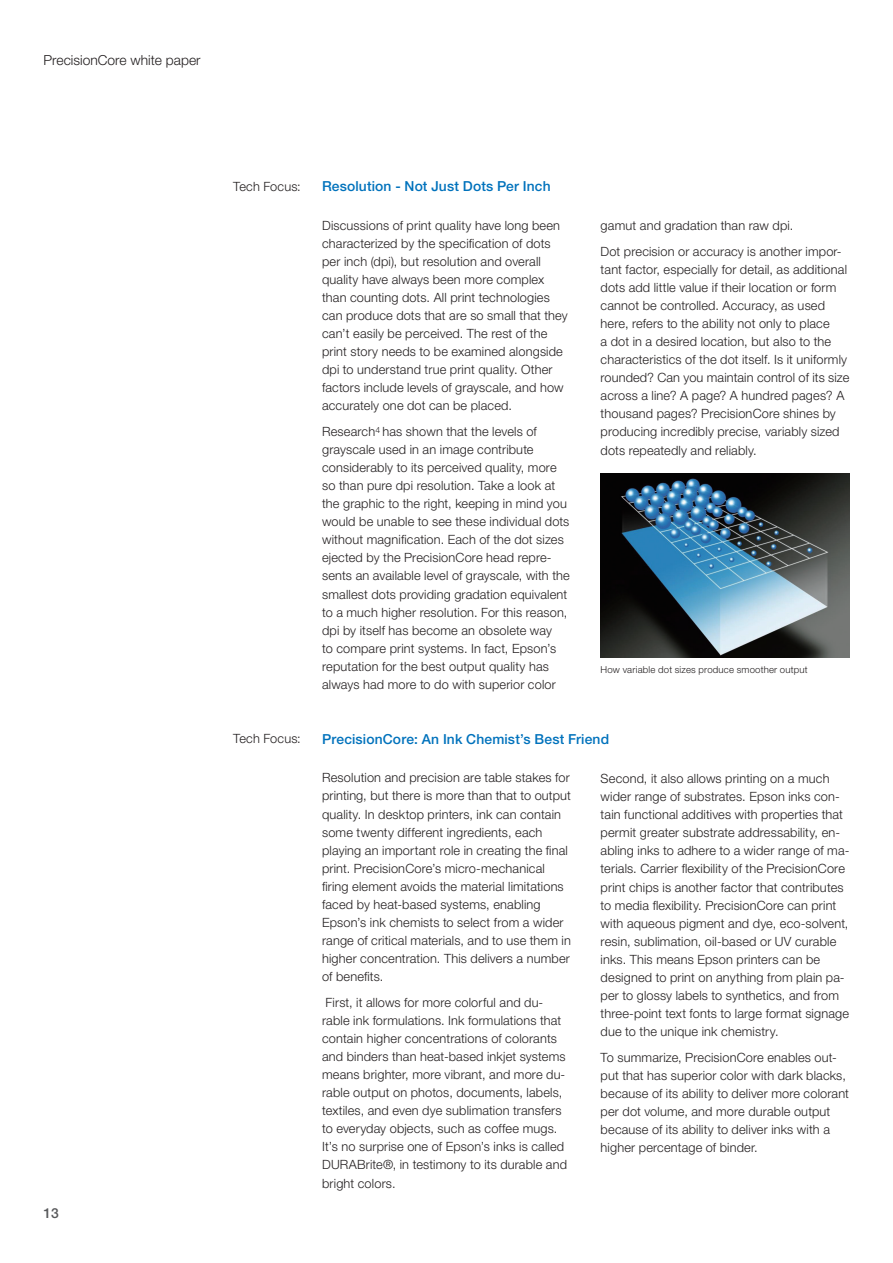
<style>
.page{position:relative;width:893px;height:1263px;background:#fff}
.page>*{position:absolute;margin:0;border:0;box-sizing:border-box;transform-origin:0 0}
.t1{font:500 13.8px "Helvetica Neue LT Std";letter-spacing:.01em;color:#0072bc}
.t2{font:300 13.8px "Helvetica Neue LT Std";color:#231f20}
.t3{font:500 13.8px "Helvetica Neue LT Std";color:#57585a}
.t4{font:300 12.75px/18.1px "Helvetica Neue LT Std";letter-spacing:.01em;color:#231f20}
.t5{font:300 9.6px "Helvetica Neue LT Std";letter-spacing:.02em;color:#231f20}
</style>
<div class="page">
<img style="left:601px;top:473px;width:248px;height:184px">
<p class="t2" style="left:44px;top:51px;width:158px">PrecisionCore white paper</p>
<p class="t3" style="left:44px;top:1205px;width:17px">13</p>
<p class="t4" style="left:233px;top:177px;width:69px">Tech Focus:</p>
<p class="t1" style="left:322px;top:178px;width:230px">Resolution - Not Just Dots Per Inch</p>
<p class="t4" style="left:322px;top:216px;width:247px">Discussions of print quality have long been characterized by the specification of dots per inch (dpi), but resolution and overall quality have always been more complex than counting dots. All print technologies can produce dots that are so small that they can’t easily be perceived. The rest of the print story needs to be examined alongside dpi to understand true print quality. Other factors include levels of grayscale, and how accurately one dot can be placed.</p>
<p class="t4" style="left:322px;top:422px;width:249px">Research<sup>4</sup> has shown that the levels of grayscale used in an image contribute considerably to its perceived quality, more so than pure dpi resolution. Take a look at the graphic to the right, keeping in mind you would be unable to see these individual dots without magnification. Each of the dot sizes ejected by the PrecisionCore head repre&shy;sents an available level of grayscale, with the smallest dots providing gradation equivalent to a much higher resolution. For this reason, dpi by itself has become an obsolete way<br>to compare print systems. In fact, Epson’s reputation for the best output quality has always had more to do with superior color</p>
<p class="t4" style="left:601px;top:213px;width:243px;line-height:25.5px">gamut and gradation than raw dpi.<br>Dot precision or accuracy is another impor-</p>
<p class="t4" style="left:601px;top:260px;width:250px">tant factor, especially for detail, as additional dots add little value if their location or form cannot be controlled. Accuracy, as used here, refers to the ability not only to place<br>a dot in a desired location, but also to the characteristics of the dot itself. Is it uniformly rounded? Can you maintain control of its size across a line? A page? A hundred pages? A thousand pages? PrecisionCore shines by producing incredibly precise, variably sized dots repeatedly and reliably.</p>
<p class="t5" style="left:601px;top:664px;width:208px">How variable dot sizes produce smoother output</p>
<p class="t4" style="left:233px;top:729px;width:69px">Tech Focus:</p>
<p class="t1" style="left:322px;top:731px;width:289px">PrecisionCore: An Ink Chemist’s Best Friend</p>
<p class="t4" style="left:322px;top:768px;width:250px">Resolution and precision are table stakes for printing, but there is more than that to output quality. In desktop printers, ink can contain some twenty different ingredients, each playing an important role in creating the final print. PrecisionCore’s micro-mechanical firing element avoids the material limitations faced by heat-based systems, enabling Epson’s ink chemists to select from a wider range of critical materials, and to use them in higher concentration. This delivers a number of benefits.</p>
<p class="t4" style="left:322px;top:993px;width:246px">First, it allows for more colorful and du&shy;rable ink formulations. Ink formulations that contain higher concentrations of colorants and binders than heat-based inkjet systems means brighter, more vibrant, and more du&shy;rable output on photos, documents, labels, textiles, and even dye sublimation transfers to everyday objects, such as coffee mugs.<br>It’s no surprise one of Epson’s inks is called DURABrite®, in testimony to its durable and bright colors.</p>
<p class="t4" style="left:601px;top:769px;width:250px">Second, it also allows printing on a much wider range of substrates. Epson inks con&shy;tain functional additives with properties that permit greater substrate addressability, en&shy;abling inks to adhere to a wider range of ma&shy;terials. Carrier flexibility of the PrecisionCore print chips is another factor that contributes to media flexibility. PrecisionCore can print with aqueous pigment and dye, eco-solvent, resin, sublimation, oil-based or UV curable inks. This means Epson printers can be designed to print on anything from plain pa&shy;per to glossy labels to synthetics, and from three-point text fonts to large format signage due to the unique ink chemistry.</p>
<p class="t4" style="left:601px;top:1048px;width:250px">To summarize, PrecisionCore enables out&shy;put that has superior color with dark blacks, because of its ability to deliver more colorant per dot volume, and more durable output because of its ability to deliver inks with a higher percentage of binder.</p>
</div>
